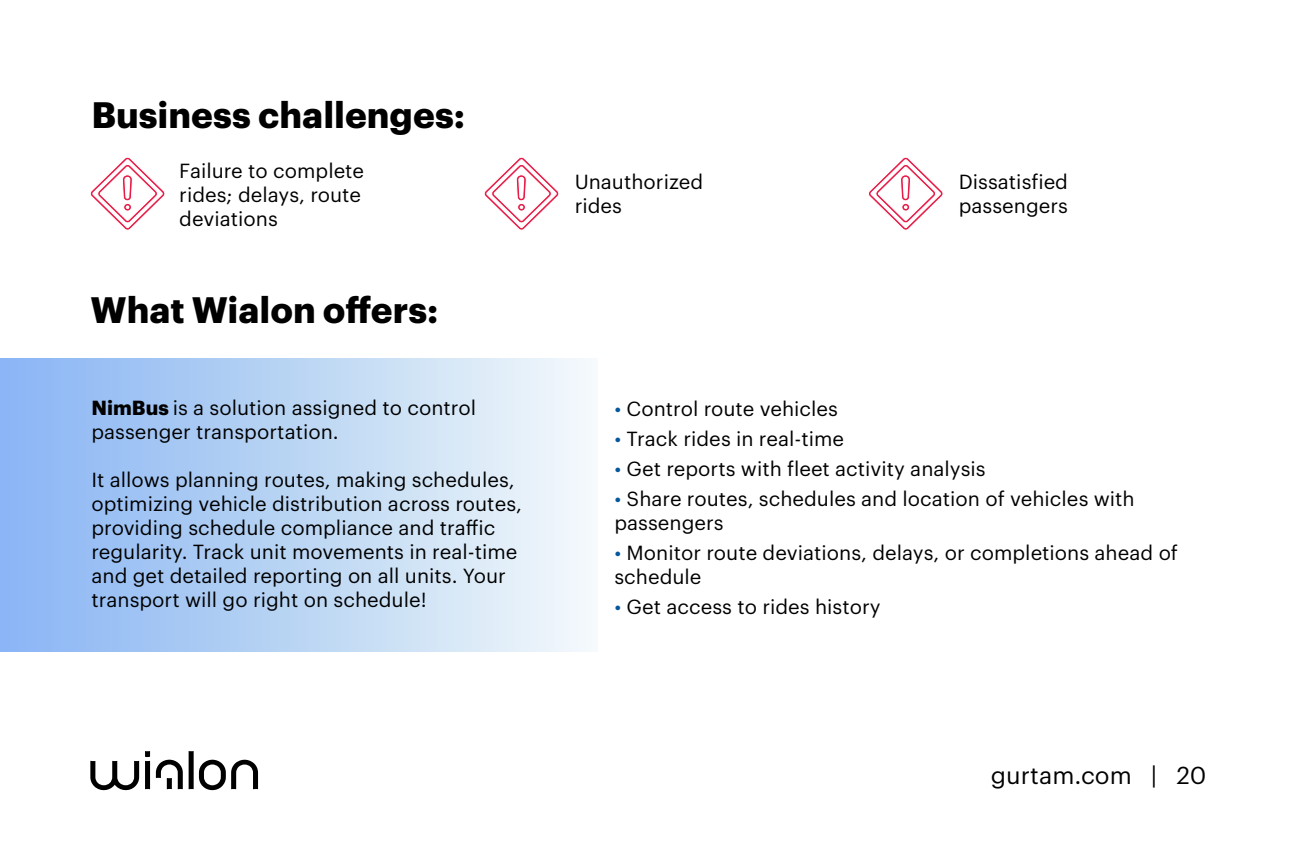
<style>
.page{position:relative;width:1296px;height:864px;background:#fff}
.page>*{position:absolute;margin:0;border:0;box-sizing:border-box;transform-origin:0 0}
.t1{font:700 36px "Graphik LCG";color:#000}
.t2{font:24px "Graphik LCG";color:#000}
.t3{font:20px/24px "Graphik LCG";color:#000}
.s1{font-weight:700}
.s2{color:#04579b}
</style>
<div class="page">
<svg style="left:90px;top:761px;width:49px;height:30px"></svg>
<svg style="left:145px;top:751px;width:5px;height:38px"></svg>
<svg style="left:189px;top:751px;width:69px;height:39px"></svg>
<svg style="left:156px;top:760px;width:27px;height:29px"></svg>
<svg style="left:484px;top:157px;width:75px;height:74px"></svg>
<svg style="left:869px;top:157px;width:74px;height:74px"></svg>
<svg style="left:90px;top:157px;width:75px;height:74px"></svg>
<h1 class="t1" style="left:91px;top:87px;width:375px">Business challenges:</h1>
<p class="t3" style="left:179px;top:157px;width:187px">Failure to complete rides; delays, route deviations</p>
<p class="t3" style="left:959px;top:168px;width:111px">Dissatisfied passengers</p>
<p class="t3" style="left:575px;top:168px;width:130px">Unauthorized rides</p>
<h1 class="t1" style="left:91px;top:282px;width:350px">What Wialon offers:</h1>
<p class="t3" style="left:91px;top:394px;width:386px"><span class="s1">NimBus</span> is a solution assigned to control passenger transportation.</p>
<p class="t3" style="left:91px;top:466px;width:432px">It allows planning routes, making schedules, optimizing vehicle distribution across routes, providing schedule compliance and traffic regularity. Track unit movements in real-time and get detailed reporting on all units. Your transport will go right on schedule!</p>
<p class="t3" style="left:614px;top:395px;width:225px"><span class="s2">•</span> Control route vehicles</p>
<p class="t3" style="left:614px;top:425px;width:231px"><span class="s2">•</span> Track rides in real-time</p>
<p class="t3" style="left:614px;top:455px;width:373px"><span class="s2">•</span> Get reports with fleet activity analysis</p>
<p class="t3" style="left:614px;top:485px;width:522px"><span class="s2">•</span> Share routes, schedules and location of vehicles with passengers</p>
<p class="t3" style="left:614px;top:539px;width:565px"><span class="s2">•</span> Monitor route deviations, delays, or completions ahead of schedule</p>
<p class="t3" style="left:614px;top:593px;width:268px"><span class="s2">•</span> Get access to rides history</p>
<p class="t2" style="left:991px;top:758px;width:217px">gurtam.com | 20</p>
</div>
